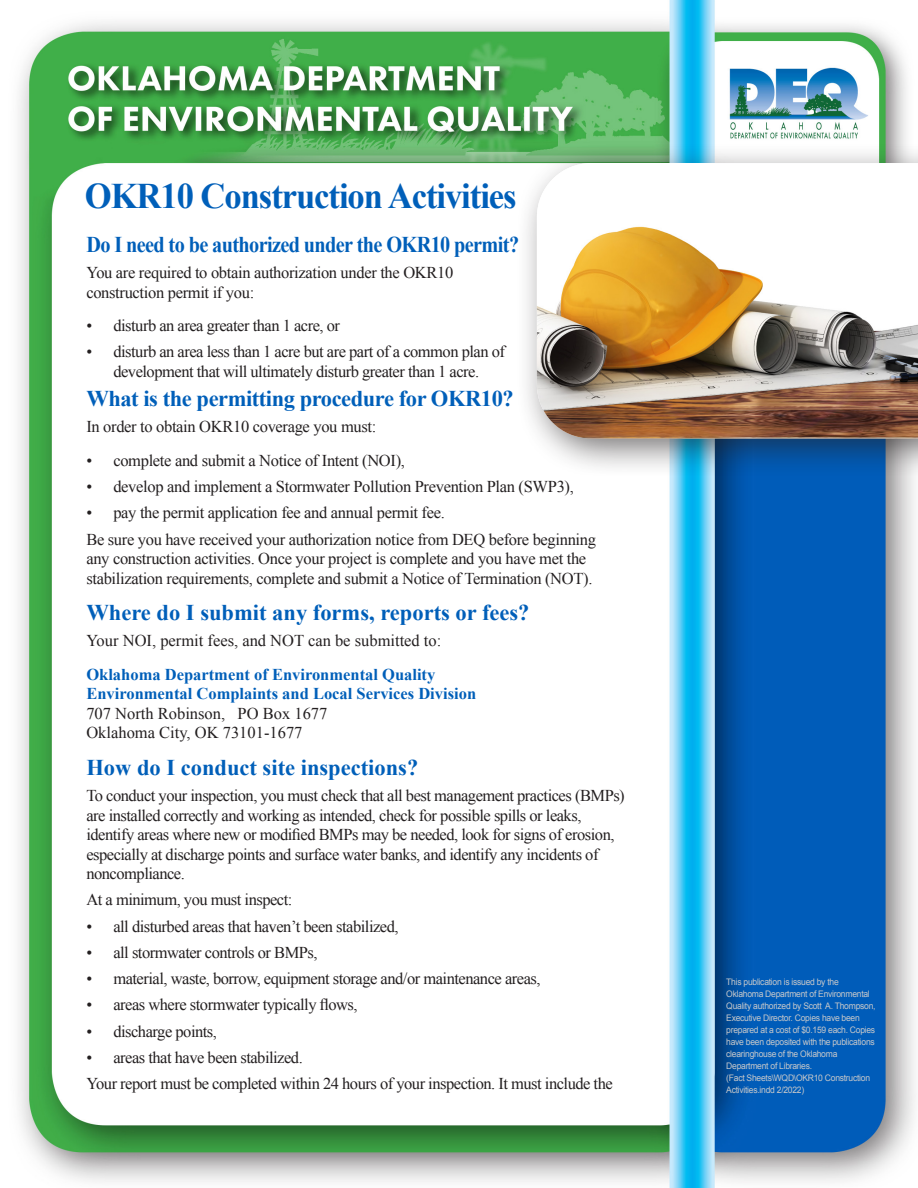
<style>
.page{position:relative;width:918px;height:1188px;background:#fff}
.page>*{position:absolute;margin:0;border:0;box-sizing:border-box;transform-origin:0 0}
._1_Blue_Headline{font:700 36px "Times New Roman";letter-spacing:-.03em;color:#005fb9;scale:.96 1}
._2_Blue_Subhead{font:700 22.5px "Times New Roman";color:#005fb9}
._2_Blue_Subhead-2{font:700 22.5px "Times New Roman";letter-spacing:-.02em;color:#005fb9;scale:.9 1}
._2_Blue_Subhead-3{font:700 22.5px "Times New Roman";letter-spacing:-.02em;color:#005fb9}
._3_body_simple{font:16.5px/19.5px "Times New Roman";letter-spacing:-.03em;color:#231f20}
._4_body_bulleted{font:16.5px/19.5px "Times New Roman";letter-spacing:-.03em;color:#231f20;text-align:center}
._3_body_simple-2{font:700 16.5px/19.5px "Times New Roman";color:#005fb9}
._3_body_simple-3{font:16.5px "Times New Roman";color:#231f20}
.t1{font:9px/12px "Arial";letter-spacing:-.03em;color:#c7c8ca;scale:.95 1}
.s1{font-weight:400;color:#231f20}
</style>
<div class="page">
<img style="left:18px;top:0;width:898px;height:1188px">
<div style="left:516px;top:143px;width:402px;height:335px;background:#231f20;opacity:.6"></div>
<img style="left:537px;top:163px;width:381px;height:275px">
<p class="_1_Blue_Headline" style="left:85px;top:171px;width:451px">OKR10 Construction Activities</p>
<p class="_2_Blue_Subhead-2" style="left:86px;top:229px;width:482px">Do I need to be authorized under the OKR10 permit?</p>
<p class="_3_body_simple" style="left:86px;top:262px;width:368px">You are required to obtain authorization under the OKR10 construction permit if you:</p>
<p class="_4_body_bulleted" style="left:86px;top:316px;width:255px">• disturb an area greater than 1 acre, or</p>
<p class="_4_body_bulleted" style="left:86px;top:342px;width:420px">• disturb an area less than 1 acre but are part of a common plan of development that will ultimately disturb greater than 1 acre.</p>
<p class="_2_Blue_Subhead-3" style="left:86px;top:383px;width:429px">What is the permitting procedure for OKR10?</p>
<p class="_3_body_simple" style="left:86px;top:417px;width:291px">In order to obtain OKR10 coverage you must:</p>
<p class="_4_body_bulleted" style="left:86px;top:450px;width:320px">• complete and submit a Notice of Intent (NOI),</p>
<p class="_4_body_bulleted" style="left:86px;top:477px;width:489px">• develop and implement a Stormwater Pollution Prevention Plan (SWP3),</p>
<p class="_4_body_bulleted" style="left:86px;top:503px;width:360px">• pay the permit application fee and annual permit fee.</p>
<p class="_3_body_simple" style="left:86px;top:529px;width:511px">Be sure you have received your authorization notice from DEQ before beginning any construction activities. Once your project is complete and you have met the stabilization requirements, complete and submit a Notice of Termination (NOT).</p>
<p class="_2_Blue_Subhead" style="left:86px;top:597px;width:445px">Where do I submit any forms, reports or fees?</p>
<p class="_3_body_simple-3" style="left:86px;top:630px;width:357px">Your NOI, permit fees, and NOT can be submitted to:</p>
<p class="_3_body_simple-2" style="left:86px;top:664px;width:391px">Oklahoma Department of Environmental Quality Environmental Complaints and Local Services Division <span class="s1">707 North Robinson, PO Box 1677<br>Oklahoma City, OK 73101-1677</span></p>
<p class="_2_Blue_Subhead" style="left:86px;top:752px;width:333px">How do I conduct site inspections?</p>
<p class="_3_body_simple" style="left:86px;top:786px;width:540px">To conduct your inspection, you must check that all best management practices (BMPs) are installed correctly and working as intended, check for possible spills or leaks, identify areas where new or modified BMPs may be needed, look for signs of erosion, especially at discharge points and surface water banks, and identify any incidents of noncompliance.</p>
<p class="_3_body_simple" style="left:86px;top:890px;width:208px">At a minimum, you must inspect:</p>
<p class="_4_body_bulleted" style="left:86px;top:916px;width:314px">• all disturbed areas that haven’t been stabilized,</p>
<p class="_4_body_bulleted" style="left:86px;top:942px;width:233px">• all stormwater controls or BMPs,</p>
<p class="_4_body_bulleted" style="left:86px;top:969px;width:456px">• material, waste, borrow, equipment storage and/or maintenance areas,</p>
<p class="_4_body_bulleted" style="left:86px;top:995px;width:273px">• areas where stormwater typically flows,</p>
<p class="_4_body_bulleted" style="left:86px;top:1021px;width:132px">• discharge points,</p>
<p class="_4_body_bulleted" style="left:86px;top:1047px;width:218px">• areas that have been stabilized.</p>
<p class="_3_body_simple" style="left:86px;top:1074px;width:528px">Your report must be completed within 24 hours of your inspection. It must include the</p>
<p class="t1" style="left:726px;top:976px;width:159px">This publication is issued by the Oklahoma Department of Environmental Quality authorized by Scott A. Thompson, Executive Director. Copies have been prepared at a cost of $0.159 each. Copies have been deposited with the publications clearinghouse of the Oklahoma Department of Libraries.<br>(Fact Sheets\WQD\OKR10 Construction Activities.indd 2/2022)</p>
</div>
